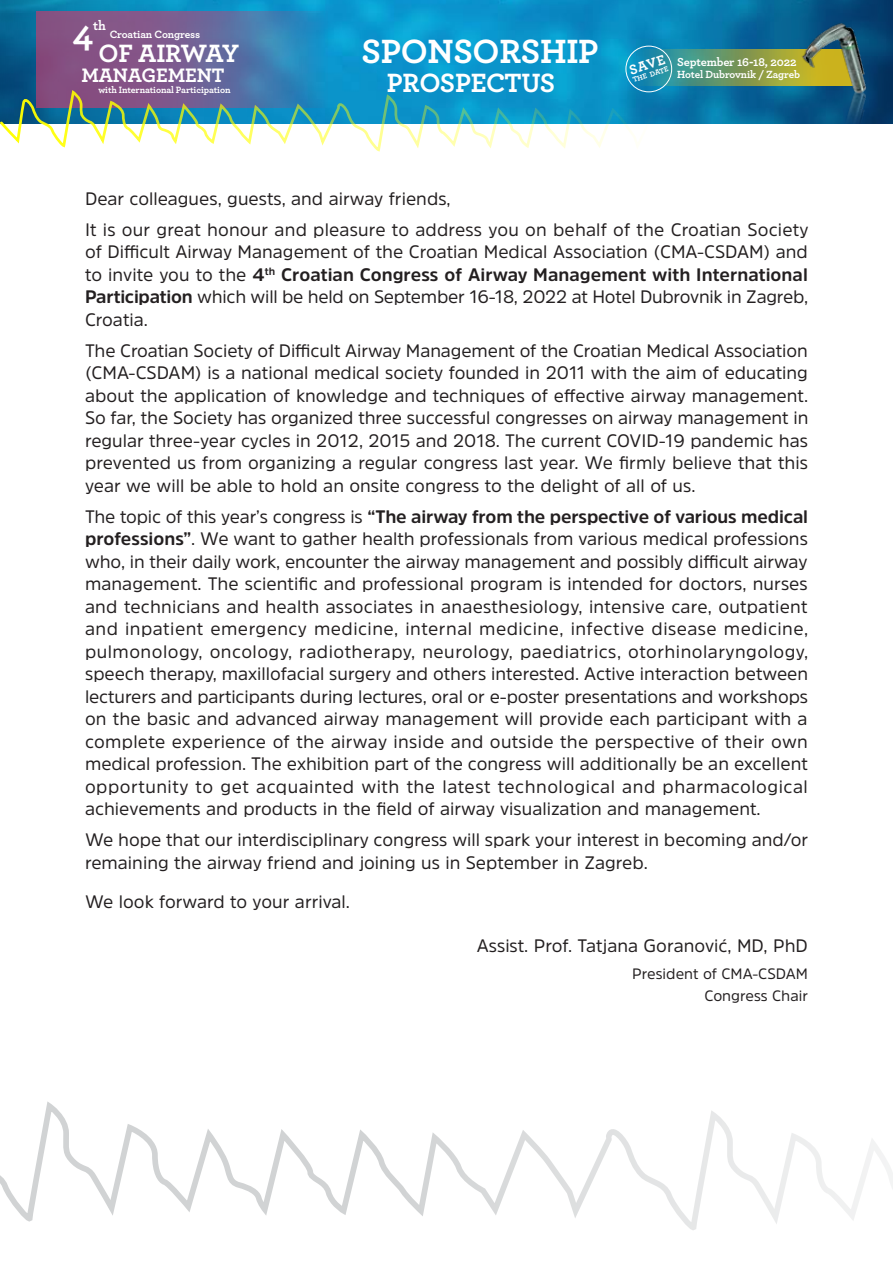
<style>
.page{position:relative;width:893px;height:1263px;background:#fff}
.page>*{position:absolute;margin:0;border:0;box-sizing:border-box;transform-origin:0 0}
.t1{font:700 37.8px "Archer";color:#fff}
.t2{font:700 35.25px "Archer";letter-spacing:-.01em;color:#fff}
.t3{font:700 27.75px "Archer";letter-spacing:-.015em;color:#fff}
.t4{font:700 26.25px "Archer";letter-spacing:-.025em;color:#fff}
.t5{font:700 20.4px "Archer";letter-spacing:-.01em;color:#fff}
.t6{font:18px/22.5px "Amsi Pro";color:#231f20;text-align:justify}
.t7{font:15px/22.5px "Amsi Pro";color:#231f20;text-align:right}
.t8{font:700 14.25px "Archer";color:#fff}
.t9{font:700 13.8px "Archer";color:#fff}
.t10{font:700 12.15px "Archer";letter-spacing:-.01em;color:#fff}
.t11{font:700 11.1px "Archer";letter-spacing:-.015em;color:#fff}
.t12{font:700 10.95px "Archer";letter-spacing:-.01em;color:#fff}
.t13{font:700 9.6px "Archer";letter-spacing:-.01em;color:#fff}
.t14{font:700 7.5px "Archer";color:#fff}
.s1{font-weight:700}
</style>
<div class="page">
<svg style="left:0;top:0;width:893px;height:123px;background:#0886ba"></svg>
<svg style="left:36px;top:11px;width:291px;height:78px;background:#656699"></svg>
<svg style="left:0;top:89px;width:656px;height:63px"></svg>
<svg style="left:634px;top:49px;width:161px;height:37px;background:#5f9872"></svg>
<div style="left:625px;top:46px;width:47px;height:46px;border:1px solid #fff;border-radius:50%"></div>
<img style="left:795px;top:17px;width:93px;height:106px">
<svg style="left:0;top:1101px;width:602px;height:121px"></svg>
<svg style="left:602px;top:1111px;width:291px;height:119px"></svg>
<p class="t9" style="left:93px;top:14px;width:14px">th</p>
<h1 class="t1" style="left:72px;top:3px;width:23px">4</h1>
<p class="t11" style="left:110px;top:26px;width:92px">Croatian Congress</p>
<h3 class="t4" style="left:98px;top:32px;width:142px">OF AIRWAY</h3>
<p class="t5" style="left:82px;top:59px;width:144px">MANAGEMENT</p>
<p class="t13" style="left:98px;top:82px;width:134px">with International Participation</p>
<h2 class="t2" style="left:361px;top:24px;width:239px">SPONSORSHIP</h2>
<h3 class="t3" style="left:387px;top:60px;width:170px">PROSPECTUS</h3>
<p class="t8" style="left:626px;top:59px;width:38px;rotate:-18deg">SAVE</p>
<p class="t14" style="left:631px;top:74px;width:38px;rotate:-18deg">THE DATE</p>
<p class="t10" style="left:677px;top:52px;width:121px">September 16-18, 2022</p>
<p class="t12" style="left:677px;top:66px;width:124px">Hotel Dubrovnik / Zagreb</p>
<p class="t6" style="left:85px;top:182px;width:725px;line-height:31px">Dear colleagues, guests, and airway friends,<br>It is our great honour and pleasure to address you on behalf of the Croatian Society</p>
<p class="t6" style="left:85px;top:240px;width:725px">of Difficult Airway Management of the Croatian Medical Association (CMA-CSDAM) and to invite you to the <span class="s1">4</span><sup>th</sup> <span class="s1">Croatian Congress of Airway Management with International Participation</span> which will be held on September 16-18, 2022 at Hotel Dubrovnik in Zagreb, Croatia.</p>
<p class="t6" style="left:85px;top:339px;width:725px">The Croatian Society of Difficult Airway Management of the Croatian Medical Association (CMA-CSDAM) is a national medical society founded in 2011 with the aim of educating about the application of knowledge and techniques of effective airway management.<br>So far, the Society has organized three successful congresses on airway management in regular three-year cycles in 2012, 2015 and 2018. The current COVID-19 pandemic has prevented us from organizing a regular congress last year. We firmly believe that this year we will be able to hold an onsite congress to the delight of all of us.</p>
<p class="t6" style="left:85px;top:505px;width:725px">The topic of this year’s congress is <span class="s1">“The airway from the perspective of various medical professions”</span>. We want to gather health professionals from various medical professions who, in their daily work, encounter the airway management and possibly difficult airway management. The scientific and professional program is intended for doctors, nurses and technicians and health associates in anaesthesiology, intensive care, outpatient and inpatient emergency medicine, internal medicine, infective disease medicine, pulmonology, oncology, radiotherapy, neurology, paediatrics, otorhinolaryngology, speech therapy, maxillofacial surgery and others interested. Active interaction between lecturers and participants during lectures, oral or e-poster presentations and workshops on the basic and advanced airway management will provide each participant with a complete experience of the airway inside and outside the perspective of their own medical profession. The exhibition part of the congress will additionally be an excellent opportunity to get acquainted with the latest technological and pharmacological achievements and products in the field of airway visualization and management.</p>
<p class="t6" style="left:85px;top:828px;width:725px">We hope that our interdisciplinary congress will spark your interest in becoming and/or remaining the airway friend and joining us in September in Zagreb.</p>
<p class="t6" style="left:85px;top:890px;width:266px">We look forward to your arrival.</p>
<p class="t6" style="left:477px;top:934px;width:333px">Assist. Prof. Tatjana Goranović, MD, PhD</p>
<p class="t7" style="left:632px;top:962px;width:177px">President of CMA-CSDAM<br>Congress Chair</p>
</div>
